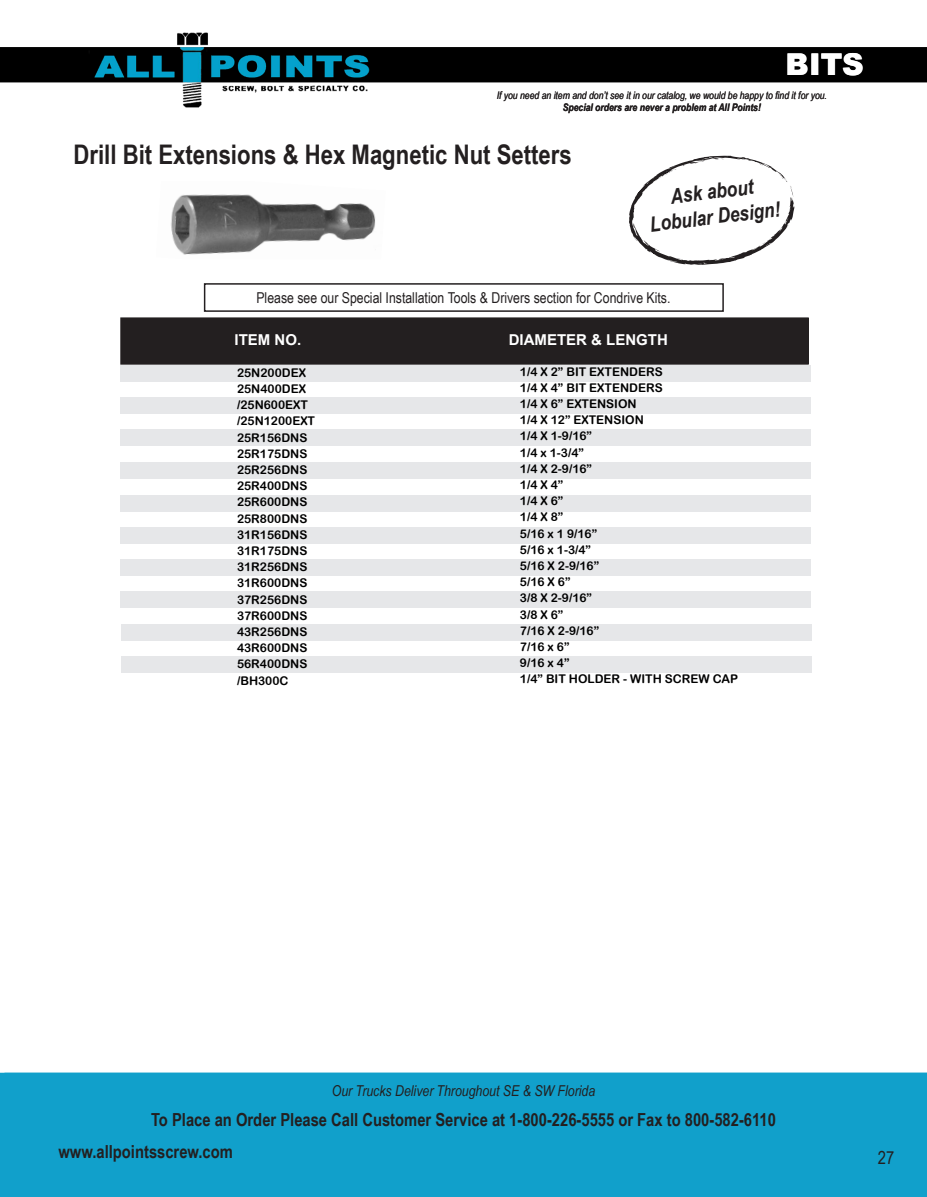
<style>
.page{position:relative;width:927px;height:1197px;background:#fff}
.page>*{position:absolute;margin:0;border:0;box-sizing:border-box;transform-origin:0 0}
.t1{font:900 30px "Arial";color:#fff}
.t2{font:700 27px "Arial Narrow";color:#231f20}
.t3{font:italic 700 21px "Arial Narrow";color:#231f20}
.t4{font:700 18px "Arial Narrow";color:#231f20}
.t5{font:18px "Arial Narrow";color:#231f20}
.t6{font:15px "Arial Narrow";color:#231f20}
.t7{font:italic 15px "Arial Narrow";color:#231f20}
.t8{font:700 15px "Arial";color:#fff}
.t9{font:12px "Arial Rounded MT Bold";color:#000}
.t10{font:italic 10.5px "Arial Narrow";color:#231f20}
.t11{font:italic 700 10.5px "Arial Narrow";color:#231f20}
</style>
<div class="page">
<img style="left:0;top:32px;width:927px;height:76px">
<img style="left:171px;top:194px;width:205px;height:61px">
<div style="left:4px;top:1073px;width:923px;height:124px;background:#11a0cb"></div>
<div style="left:121px;top:656px;width:690px;height:17px;background:#e6e7e9"></div>
<div style="left:121px;top:624px;width:690px;height:17px;background:#e6e7e9"></div>
<div style="left:120px;top:591px;width:691px;height:17px;background:#e6e7e9"></div>
<div style="left:121px;top:495px;width:690px;height:16px;background:#e6e7e9"></div>
<div style="left:121px;top:527px;width:690px;height:17px;background:#e6e7e9"></div>
<div style="left:121px;top:559px;width:690px;height:17px;background:#e6e7e9"></div>
<div style="left:120px;top:462px;width:690px;height:17px;background:#e6e7e9"></div>
<div style="left:120px;top:365px;width:690px;height:17px;background:#e6e7e9"></div>
<div style="left:120px;top:397px;width:690px;height:17px;background:#e6e7e9"></div>
<div style="left:120px;top:430px;width:690px;height:16px;background:#e6e7e9"></div>
<div style="left:121px;top:318px;width:687px;height:46px;background:#231f20"></div>
<div style="left:120px;top:317px;width:689px;height:48px;border:2px solid #231f20"></div>
<div style="left:204px;top:283px;width:520px;height:29px;border:2px solid #231f20"></div>
<svg style="left:629px;top:156px;width:166px;height:109px"></svg>
<p class="t1" style="left:786px;top:43px;width:80px">BITS</p>
<p class="t10" style="left:497px;top:88px;width:332px">If you need an item and don’t see it in our catalog, we would be happy to find it for you.</p>
<p class="t11" style="left:563px;top:100px;width:200px">Special orders are never a problem at All Points!</p>
<p class="t2" style="left:74px;top:134px;width:500px">Drill Bit Extensions &amp; Hex Magnetic Nut Setters</p>
<p class="t3" style="left:669px;top:181px;width:85px;rotate:-7deg">Ask about</p>
<p class="t3" style="left:648px;top:209px;width:133px;rotate:-7deg">Lobular Design!</p>
<p class="t6" style="left:256px;top:287px;width:416px">Please see our Special Installation Tools &amp; Drivers section for Condrive Kits.</p>
<p class="t8" style="left:235px;top:330px;width:68px">ITEM NO.</p>
<p class="t9" style="left:237px;top:366px;width:70px">25N200DEX</p>
<p class="t9" style="left:237px;top:382px;width:70px">25N400DEX</p>
<p class="t9" style="left:237px;top:398px;width:72px">/25N600EXT</p>
<p class="t9" style="left:237px;top:414px;width:80px">/25N1200EXT</p>
<p class="t9" style="left:237px;top:430px;width:72px">25R156DNS</p>
<p class="t9" style="left:237px;top:447px;width:72px">25R175DNS</p>
<p class="t9" style="left:237px;top:463px;width:72px">25R256DNS</p>
<p class="t9" style="left:237px;top:479px;width:72px">25R400DNS</p>
<p class="t9" style="left:237px;top:495px;width:72px">25R600DNS</p>
<p class="t9" style="left:237px;top:511px;width:72px">25R800DNS</p>
<p class="t9" style="left:237px;top:528px;width:72px">31R156DNS</p>
<p class="t9" style="left:237px;top:544px;width:72px">31R175DNS</p>
<p class="t9" style="left:237px;top:560px;width:72px">31R256DNS</p>
<p class="t9" style="left:237px;top:576px;width:72px">31R600DNS</p>
<p class="t9" style="left:237px;top:592px;width:72px">37R256DNS</p>
<p class="t9" style="left:237px;top:609px;width:72px">37R600DNS</p>
<p class="t9" style="left:237px;top:625px;width:72px">43R256DNS</p>
<p class="t9" style="left:237px;top:641px;width:72px">43R600DNS</p>
<p class="t9" style="left:237px;top:657px;width:72px">56R400DNS</p>
<p class="t9" style="left:237px;top:673px;width:53px">/BH300C</p>
<p class="t8" style="left:509px;top:330px;width:161px">DIAMETER &amp; LENGTH</p>
<p class="t9" style="left:520px;top:364px;width:144px">1/4 X 2” BIT EXTENDERS</p>
<p class="t9" style="left:520px;top:380px;width:144px">1/4 X 4” BIT EXTENDERS</p>
<p class="t9" style="left:520px;top:397px;width:118px">1/4 X 6” EXTENSION</p>
<p class="t9" style="left:520px;top:413px;width:125px">1/4 X 12” EXTENSION</p>
<p class="t9" style="left:520px;top:429px;width:74px">1/4 X 1-9/16”</p>
<p class="t9" style="left:520px;top:445px;width:66px">1/4 x 1-3/4”</p>
<p class="t9" style="left:520px;top:461px;width:74px">1/4 X 2-9/16”</p>
<p class="t9" style="left:520px;top:478px;width:45px">1/4 X 4”</p>
<p class="t9" style="left:520px;top:494px;width:45px">1/4 X 6”</p>
<p class="t9" style="left:520px;top:510px;width:45px">1/4 X 8”</p>
<p class="t9" style="left:520px;top:526px;width:79px">5/16 x 1 9/16”</p>
<p class="t9" style="left:520px;top:542px;width:73px">5/16 x 1-3/4”</p>
<p class="t9" style="left:520px;top:559px;width:81px">5/16 X 2-9/16”</p>
<p class="t9" style="left:520px;top:575px;width:52px">5/16 X 6”</p>
<p class="t9" style="left:520px;top:591px;width:74px">3/8 X 2-9/16”</p>
<p class="t9" style="left:520px;top:607px;width:45px">3/8 X 6”</p>
<p class="t9" style="left:520px;top:623px;width:81px">7/16 X 2-9/16”</p>
<p class="t9" style="left:520px;top:640px;width:51px">7/16 x 6”</p>
<p class="t9" style="left:520px;top:656px;width:51px">9/16 x 4”</p>
<p class="t9" style="left:520px;top:672px;width:220px">1/4” BIT HOLDER - WITH SCREW CAP</p>
<p class="t7" style="left:332px;top:1080px;width:265px">Our Trucks Deliver Throughout SE &amp; SW Florida</p>
<h3 class="t4" style="left:151px;top:1106px;width:626px">To Place an Order Please Call Customer Service at 1-800-226-5555 or Fax to 800-582-6110</h3>
<p class="t4" style="left:58px;top:1138px;width:176px">www.allpointsscrew.com</p>
<p class="t5" style="left:878px;top:1144px;width:18px">27</p>
</div>
